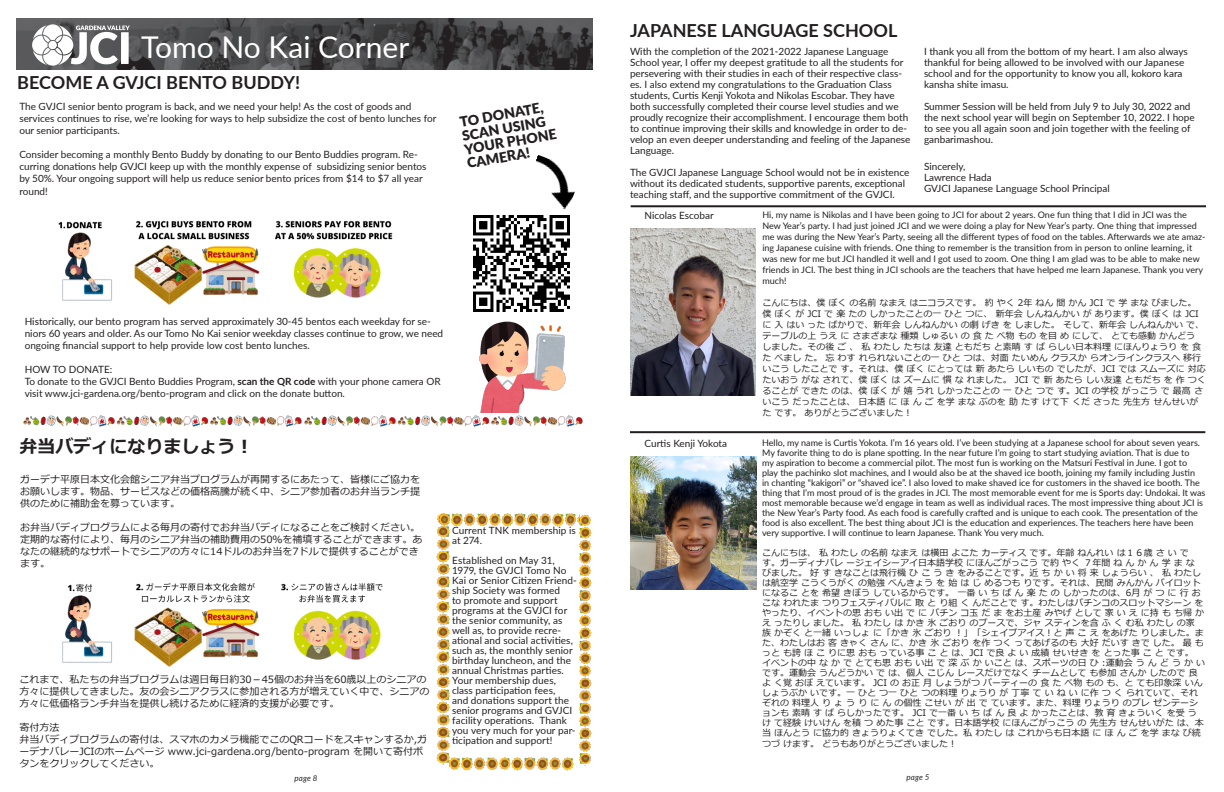
<style>
.page{position:relative;width:1224px;height:792px;background:#fff}
.page>*{position:absolute;margin:0;border:0;box-sizing:border-box;transform-origin:0 0}
.t1{font:30px "Lato";color:#fff}
.t2{font:700 18px "Lato";color:#231f20}
.t3{font:700 18px "Meiryo";color:#231f20}
.t4{font:900 14px/14px "Lato";color:#231f20}
.t5{font:10px/10px "Lato";color:#231f20}
.t6{font:10px/12px "Meiryo";color:#231f20}
.t7{font:9px/10px "Lato";color:#231f20}
.t8{font:9px/10px "Meiryo";color:#231f20}
.t9{font:italic 8px "Lato";letter-spacing:.01em;color:#231f20}
.s1{font-weight:700}
</style>
<div class="page">
<img style="left:479px;top:321px;width:87px;height:92px">
<img style="left:17px;top:19px;width:576px;height:50px">
<img style="left:579px;top:515px;width:13px;height:249px">
<img style="left:449px;top:757px;width:125px;height:13px">
<img style="left:437px;top:515px;width:13px;height:250px">
<img style="left:304px;top:415px;width:278px;height:11px">
<img style="left:24px;top:415px;width:278px;height:11px">
<img style="left:439px;top:513px;width:141px;height:13px">
<img style="left:28px;top:20px;width:107px;height:48px">
<img style="left:630px;top:228px;width:126px;height:168px">
<img style="left:630px;top:456px;width:126px;height:134px">
<img style="left:58px;top:220px;width:335px;height:85px">
<img style="left:62px;top:583px;width:321px;height:84px">
<img style="left:473px;top:216px;width:96px;height:96px">
<img style="left:536px;top:155px;width:39px;height:55px">
<hr style="left:630px;top:431px;width:575px;height:2px;background:#231f20">
<hr style="left:631px;top:205px;width:575px;height:2px;background:#231f20">
<p class="t1" style="left:141px;top:25px;width:270px">Tomo No Kai Corner</p>
<p class="t2" style="left:17px;top:70px;width:284px">BECOME A GVJCI BENTO BUDDY!</p>
<p class="t5" style="left:19px;top:100px;width:419px;line-height:12px">The GVJCI senior bento program is back, and we need your help! As the cost of goods and services continues to rise, we’re looking for ways to help subsidize the cost of bento lunches for our senior participants.</p>
<p class="t5" style="left:19px;top:148px;width:409px;line-height:12px">Consider becoming a monthly Bento Buddy by donating to our Bento Buddies program. Re&shy;curring donations help GVJCI keep up with the monthly expense of subsidizing senior bentos by 50%. Your ongoing support will help us reduce senior bento prices from $14 to $7 all year</p>
<p class="t5" style="left:19px;top:186px;width:30px">round!</p>
<p class="t4" style="left:459px;top:115px;width:95px;rotate:-10deg">TO DONATE,<br>SCAN USING<br>YOUR PHONE<br>CAMERA!</p>
<p class="t5" style="left:25px;top:315px;width:420px;line-height:12px">Historically, our bento program has served approximately 30-45 bentos each weekday for se&shy;niors 60 years and older. As our Tomo No Kai senior weekday classes continue to grow, we need ongoing financial support to help provide low cost bento lunches.</p>
<p class="t5" style="left:25px;top:364px;width:89px">HOW TO DONATE:</p>
<p class="t5" style="left:25px;top:375px;width:417px;line-height:12px">To donate to the GVJCI Bento Buddies Program, <span class="s1">scan the QR code</span> with your phone camera OR visit www.jci-gardena.org/bento-program and click on the donate button.</p>
<p class="t3" style="left:19px;top:434px;width:235px">弁当バディになりましょう！</p>
<p class="t6" style="left:20px;top:474px;width:402px;text-align:justify">ガーデナ平原日本文化会館シニア弁当プログラムが再開するにあたって、皆様にご協力をお願いします。物品、サービスなどの価格高騰が続く中、シニア参加者のお弁当ランチ提供のために補助金を募っています。</p>
<p class="t6" style="left:20px;top:522px;width:404px">お弁当バディプログラムによる毎月の寄付でお弁当バディになることをご検討ください。定期的な寄付により、毎月のシニア弁当の補助費用の50％を補填することができます。あなたの継続的なサポートでシニアの方々に14ドルのお弁当を7ドルで提供することができます。</p>
<p class="t6" style="left:19px;top:674px;width:411px">これまで、私たちの弁当プログラムは週日毎日約30－45個のお弁当を60歳以上のシニアの方々に提供してきました。友の会シニアクラスに参加される方が増えていく中で、シニアの方々に低価格ランチ弁当を提供し続けるために経済的支援が必要です。</p>
<p class="t6" style="left:19px;top:722px;width:41px">寄付方法</p>
<p class="t6" style="left:19px;top:734px;width:409px">弁当バディプログラムの寄付は、スマホのカメラ機能でこのQRコードをスキャンするか,ガーデナバレーJCIのホームページ www.jci-gardena.org/bento-program を開いて寄付ボタンをクリックしてください。</p>
<p class="t9" style="left:295px;top:773px;width:24px">page 8</p>
<p class="t5" style="left:452px;top:525px;width:125px">Current TNK membership is at 274.</p>
<p class="t5" style="left:452px;top:555px;width:126px">Established on May 31,<br>1979, the GVJCI Tomo No<br>Kai or Senior Citizen Friend&shy;ship Society was formed<br>to promote and support programs at the GVJCI for the senior community, as well as, to provide recre&shy;ational and social activities, such as, the monthly senior birthday luncheon, and the annual Christmas parties.<br>Your membership dues, class participation fees,<br>and donations support the senior programs and GVJCI facility operations. Thank you very much for your par&shy;ticipation and support!</p>
<p class="t2" style="left:630px;top:17px;width:269px">JAPANESE LANGUAGE SCHOOL</p>
<p class="t5" style="left:630px;top:46px;width:282px;line-height:11px">With the completion of the 2021-2022 Japanese Language School year, I offer my deepest gratitude to all the students for persevering with their studies in each of their respective class&shy;es. I also extend my congratulations to the Graduation Class students, Curtis Kenji Yokota and Nikolas Escobar. They have both successfully completed their course level studies and we proudly recognize their accomplishment. I encourage them both to continue improving their skills and knowledge in order to de&shy;velop an even deeper understanding and feeling of the Japanese Language.</p>
<p class="t5" style="left:630px;top:167px;width:281px;line-height:11px">The GVJCI Japanese Language School would not be in existence without its dedicated students, supportive parents, exceptional teaching staff, and the supportive commitment of the GVJCI.</p>
<p class="t5" style="left:924px;top:46px;width:265px;line-height:11px">I thank you all from the bottom of my heart. I am also always thankful for being allowed to be involved with our Japanese school and for the opportunity to know you all, kokoro kara kansha shite imasu.</p>
<p class="t5" style="left:924px;top:101px;width:272px;line-height:11px">Summer Session will be held from July 9 to July 30, 2022 and the next school year will begin on September 10, 2022. I hope to see you all again soon and join together with the feeling of ganbarimashou.</p>
<p class="t5" style="left:924px;top:161px;width:43px">Sincerely,</p>
<p class="t5" style="left:924px;top:172px;width:69px">Lawrence Hada</p>
<p class="t5" style="left:924px;top:183px;width:187px">GVJCI Japanese Language School Principal</p>
<p class="t5" style="left:645px;top:210px;width:71px">Nicolas Escobar</p>
<p class="t5" style="left:645px;top:438px;width:84px">Curtis Kenji Yokota</p>
<p class="t7" style="left:762px;top:209px;width:445px;line-height:11px">Hi, my name is Nikolas and I have been going to JCI for about 2 years. One fun thing that I did in JCI was the New Year’s party. I had just joined JCI and we were doing a play for New Year’s party. One thing that impressed me was during the New Year’s Party, seeing all the different types of food on the tables. Afterwards we ate amaz&shy;ing Japanese cuisine with friends. One thing to remember is the transition from in person to online learning, it was new for me but JCI handled it well and I got used to zoom. One thing I am glad was to be able to make new friends in JCI. The best thing in JCI schools are the teachers that have helped me learn Japanese. Thank you very much!</p>
<p class="t8" style="left:762px;top:297px;width:445px;line-height:11px">こんにちは、僕 ぼく の名前 なまえ はニコラスです。 約 やく 2年 ねん 間 かん JCI で 学 まな びました。僕 ぼく が JCI で 楽 たの しかったことの一 ひと つに、 新年会 しんねんかい が あります。僕 ぼく は JCIに 入 はい った ばかりで、新年会 しんねんかい の劇 げき を しました。 そして、新年会 しんねんかい で、テーブルの上 うえ に さまざまな 種類 しゅるい の 食 た べ物 もの を目 め にして、 とても感動 かんどうしました。その後 ご 、 私 わたし たちは 友達 ともだち と素晴 す ば らしい日本料理 にほんりょうり を 食た べまし た。 忘 わす れられないことの一 ひと つは、対面 たいめん クラスか らオンラインクラスへ 移行いこう したことで す。それは、僕 ぼく にとっては 新 あたら しいもの でしたが、JCI では スムーズに 対応たいおう がな されて、僕 ぼく は ズームに 慣 な れました。 JCI で 新 あたら しい友達 ともだち を 作 つくることが できた のは、僕 ぼく が 嬉 うれ しかったことの 一 ひと つで す。JCI の学校 がっこう で 最高 さいこう だったことは、 日本語 に ほ ん ご を学 まな ぶのを 助 たす けて下 くだ さった 先生方 せんせいがた です。 ありがとうございました！</p>
<p class="t7" style="left:762px;top:438px;width:445px">Hello, my name is Curtis Yokota. I’m 16 years old. I’ve been studying at a Japanese school for about seven years.<br>My favorite thing to do is plane spotting. In the near future I’m going to start studying aviation. That is due to<br>my aspiration to become a commercial pilot. The most fun is working on the Matsuri Festival in June. I got to play the pachinko slot machines, and I would also be at the shaved ice booth, joining my family including Justin<br>in chanting “kakigori” or “shaved ice”. I also loved to make shaved ice for customers in the shaved ice booth. The thing that I’m most proud of is the grades in JCI. The most memorable event for me is Sports day: Undokai. It was most memorable because we’d engage in team as well as individual races. The most impressive thing about JCI is the New Year’s Party food. As each food is carefully crafted and is unique to each cook. The presentation of the food is also excellent. The best thing about JCI is the education and experiences. The teachers here have been very supportive. I will continue to learn Japanese. Thank You very much.</p>
<p class="t8" style="left:762px;top:549px;width:445px">こんにちは、 私 わたし の名前 なまえ は横田 よこた カーティス です。年齢 ねんれい は１６歳 さ い で<br>す。ガーディナバレ ージェイシーアイ日本語学校 にほんごがっこう で約 やく ７年間 ね ん か ん 学 ま なびました。 好 す きなことは飛行機 ひ こ う き をみることです。近 ち か い 将 来 しょうらい 、 私 わたしは航空学 こうくうがく の勉強 べんきょう を 始 は じ めるつも りです。それは、民間 みんかん パイロットになるこ とを 希望 きぼう しているからです。 一番 い ち ば ん 楽 た の しかったのは、6月 が つ に 行 おこな われたま つりフェスティバルに 取 と り組 く んだことで す。わたしはパチンコのスロットマシーン をやったり、イベントの思 おも い出 で に パチン コ玉 だ ま をお土産 みやげ として 家 い え に持 も ち帰 かえ ったりし ました。 私 わたし は かき 氷 ごおり のブースで、ジャ スティンを含 ふ く む私 わたし の家族 かぞく と一緒 いっしょ に「かき 氷 ごおり ！」「シェイブアイス！と 声 こ え をあげた りしました。また、わたしはお 客 きゃく さん に、かき 氷 ごおり を作 つく ってあげるのも 大好 だいす きで した。 最 もっと も誇 ほ こ りに思 おも っている事 こ と は、JCI で良 よ い 成績 せいせき を とった事 こ と です。<br>イベントの中 な か で とても思 おも い出 で 深 ぶ か いこと は、スポーツの日 ひ :運動会 う ん ど う か いです。運動会 うんどうかい で は、個人 こじん レースだけでなく チームとして も参加 さんか したので 良よ く覚 おぼ えています。 JCI の お正 月 しょうがつ パーティーの 食 た べ物 もの も、と ても印象深 いんしょうぶか いです。一 ひと つ一 ひと つの料理 りょうり が 丁寧 て い ね い に作 つ く られていて、それぞれの 料理人 り ょ う り に ん の個性 こせい が 出 で ています。また、料理 りょうり のプレ ゼンテーションも 素晴 す ば らしかったです。 JCI で一番 い ち ば ん 良 よ かったことは、教 育 きょういく を受 うけ て経験 けいけん を積 つ めた事 こと です。日本語学校 にほんごがっこう の 先生方 せんせいがた は、本当 ほんとう に協力的 きょうりょくてき でした。私 わたし は これからも日本語 に ほ ん ご を学 まな び続</p>
<p class="t8" style="left:762px;top:740px;width:197px">つづ けます。 どうもありがとうございました！</p>
<p class="t9" style="left:907px;top:772px;width:24px">page 5</p>
</div>
